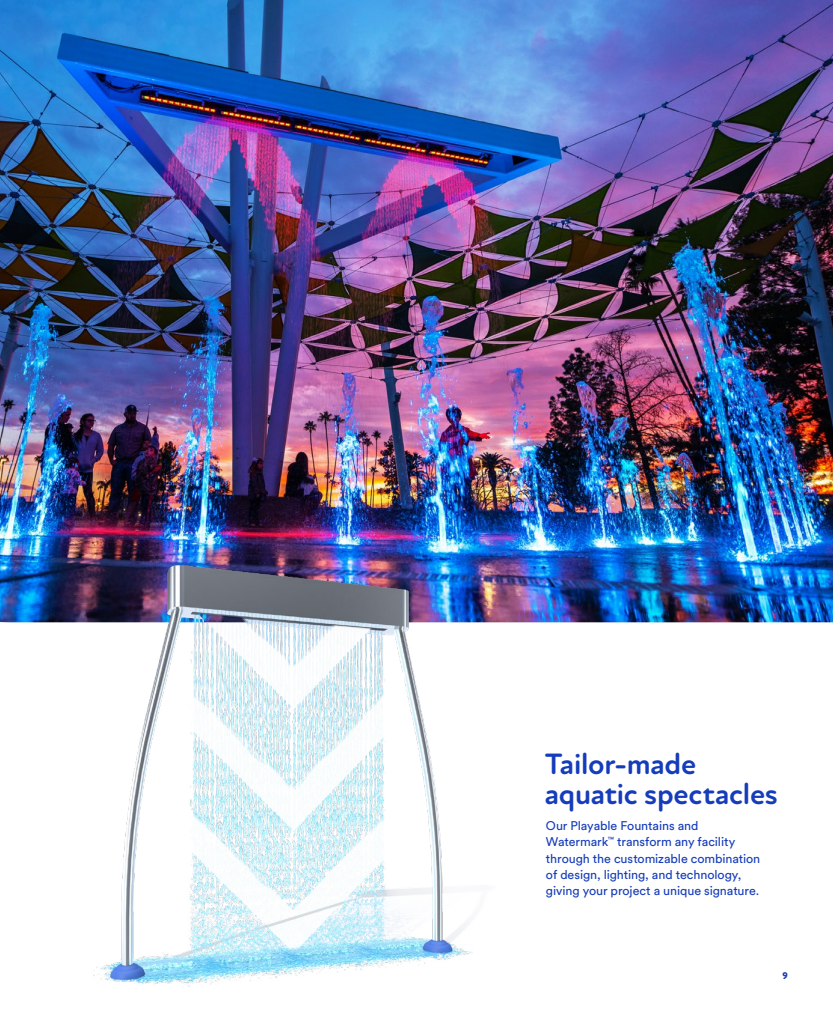
<style>
.page{position:relative;width:833px;height:1024px;background:#fff}
.page>*{position:absolute;margin:0;border:0;box-sizing:border-box;transform-origin:0 0}
.t1{font:700 30px/30px "New Atten Round";letter-spacing:-.01em;color:#153cba}
.t2{font:12.5px/16.2px "Circular Std";letter-spacing:-.005em;color:#153cba}
.t3{font:800 10px "New Atten Round";color:#153cba}
</style>
<div class="page">
<img style="left:0;top:0;width:832px;height:622px">
<img style="left:83px;top:511px;width:414px;height:476px">
<h1 class="t1" style="left:544px;top:749px;width:235px">Tailor-made aquatic spectacles</h1>
<p class="t2" style="left:546px;top:817px;width:216px">Our Playable Fountains and Watermark<sup>™</sup> transform any facility through the customizable combination of design, lighting, and technology, giving your project a unique signature.</p>
<p class="t3" style="left:782px;top:970px;width:7px">9</p>
</div>
